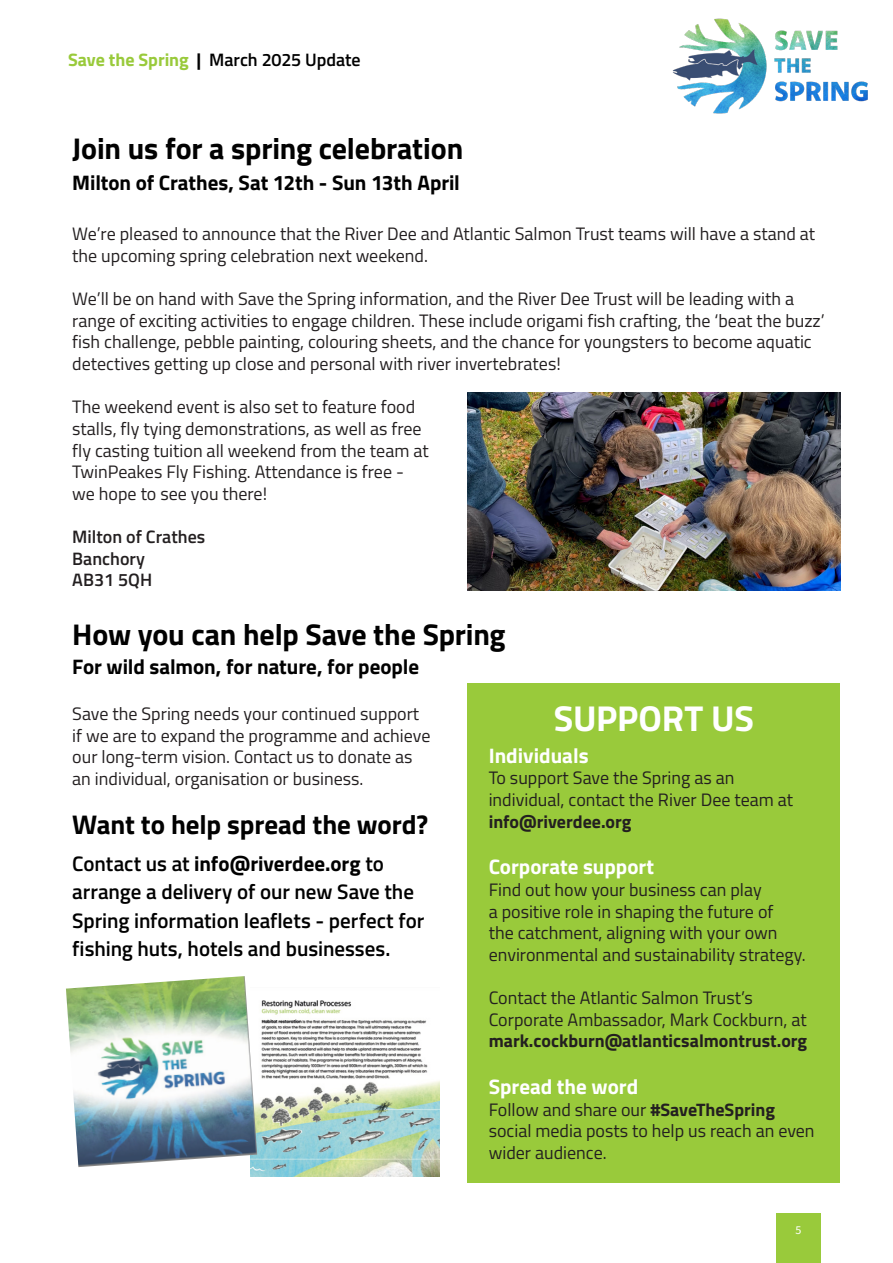
<style>
.page{position:relative;width:893px;height:1263px;background:#fff}
.page>*{position:absolute;margin:0;border:0;box-sizing:border-box;transform-origin:0 0}
._14_Titillium_Web{font:700 36px "Titillium Web";letter-spacing:-.01em;color:#fff}
._14_Titillium_Web-2{font:700 30px "Titillium Web";letter-spacing:-.005em;color:#010101}
._14_Titillium_Web-3{font:700 27px "Titillium Web";letter-spacing:-.005em;color:#010101}
._14_Titillium_Web-4{font:600 21px/28.5px "Titillium Web";letter-spacing:-.005em;color:#010101}
._14_Titillium_Web-5{font:700 21px "Titillium Web";letter-spacing:-.005em;color:#010101}
.t1{font:700 21px "Titillium Web";color:#fff}
.t2{font:18px/21.6px "Titillium Web";color:#231f20}
.t3{font:700 18px "Titillium Web";color:#231f20}
.t4{font:600 18px "Titillium Web";color:#231f20}
._8_10_Source_Sans_Pro{font:600 18px "Titillium Web";letter-spacing:-.005em;color:#010101}
.t5{font:12px "Source Sans Pro";color:#fff}
.s1{font-weight:700;color:#99ca3b}
.s2{font-weight:700}
</style>
<div class="page">
<img style="left:672px;top:18px;width:196px;height:96px">
<div style="left:776px;top:1213px;width:45px;height:50px;background:#99ca3b"></div>
<div style="left:468px;top:683px;width:372px;height:499px;background:#99ca3b"></div>
<img style="left:251px;top:1000px;width:188px;height:176px">
<img style="left:66px;top:976px;width:191px;height:191px">
<img style="left:468px;top:393px;width:372px;height:197px">
<p class="_8_10_Source_Sans_Pro" style="left:68px;top:47px;width:294px"><span class="s1">Save the Spring</span> <span class="s2">|</span> March 2025 Update</p>
<p class="_14_Titillium_Web-2" style="left:72px;top:125px;width:392px">Join us for a spring celebration</p>
<p class="_14_Titillium_Web-5" style="left:72px;top:166px;width:389px">Milton of Crathes, Sat 12th - Sun 13th April</p>
<p class="t2" style="left:72px;top:222px;width:744px">We’re pleased to announce that the River Dee and Atlantic Salmon Trust teams will have a stand at the upcoming spring celebration next weekend.</p>
<p class="t2" style="left:72px;top:287px;width:754px">We’ll be on hand with Save the Spring information, and the River Dee Trust will be leading with a range of exciting activities to engage children. These include origami fish crafting, the ‘beat the buzz’ fish challenge, pebble painting, colouring sheets, and the chance for youngsters to become aquatic detectives getting up close and personal with river invertebrates!</p>
<p class="t2" style="left:72px;top:395px;width:358px">The weekend event is also set to feature food stalls, fly tying demonstrations, as well as free fly casting tuition all weekend from the team at TwinPeakes Fly Fishing. Attendance is free -</p>
<p class="t2" style="left:72px;top:482px;width:196px">we hope to see you there!</p>
<p class="t4" style="left:72px;top:523px;width:134px">Milton of Crathes</p>
<p class="t4" style="left:72px;top:545px;width:74px">Banchory</p>
<p class="t4" style="left:72px;top:566px;width:81px">AB31 5QH</p>
<p class="_14_Titillium_Web-2" style="left:72px;top:612px;width:435px">How you can help Save the Spring</p>
<p class="_14_Titillium_Web-5" style="left:72px;top:650px;width:348px">For wild salmon, for nature, for people</p>
<p class="t2" style="left:72px;top:702px;width:360px">Save the Spring needs your continued support if we are to expand the programme and achieve our long-term vision. Contact us to donate as an individual, organisation or business.</p>
<p class="_14_Titillium_Web-3" style="left:72px;top:804px;width:357px">Want to help spread the word?</p>
<p class="_14_Titillium_Web-4" style="left:72px;top:848px;width:354px">Contact us at <span class="s2">info@riverdee.org</span> to arrange a delivery of our new Save the Spring information leaflets - perfect for fishing huts, hotels and businesses.</p>
<p class="_14_Titillium_Web" style="left:554px;top:691px;width:201px">SUPPORT US</p>
<p class="t1" style="left:489px;top:739px;width:101px">Individuals</p>
<p class="t2" style="left:489px;top:766px;width:247px">To support Save the Spring as an</p>
<p class="t2" style="left:489px;top:788px;width:306px">individual, contact the River Dee team at <span class="s2">info@riverdee.org</span></p>
<p class="t1" style="left:489px;top:851px;width:167px">Corporate support</p>
<p class="t2" style="left:489px;top:878px;width:319px">Find out how your business can play<br>a positive role in shaping the future of<br>the catchment, aligning with your own environmental and sustainability strategy.</p>
<p class="t2" style="left:489px;top:986px;width:319px">Contact the Atlantic Salmon Trust’s<br>Corporate Ambassador, Mark Cockburn, at</p>
<p class="t3" style="left:489px;top:1027px;width:320px">mark.cockburn@atlanticsalmontrust.org</p>
<p class="t1" style="left:489px;top:1071px;width:151px">Spread the word</p>
<p class="t2" style="left:489px;top:1098px;width:327px">Follow and share our <span class="s2">#SaveTheSpring </span>social media posts to help us reach an even wider audience.</p>
<p class="t5" style="left:795px;top:1222px;width:7px">5</p>
</div>
